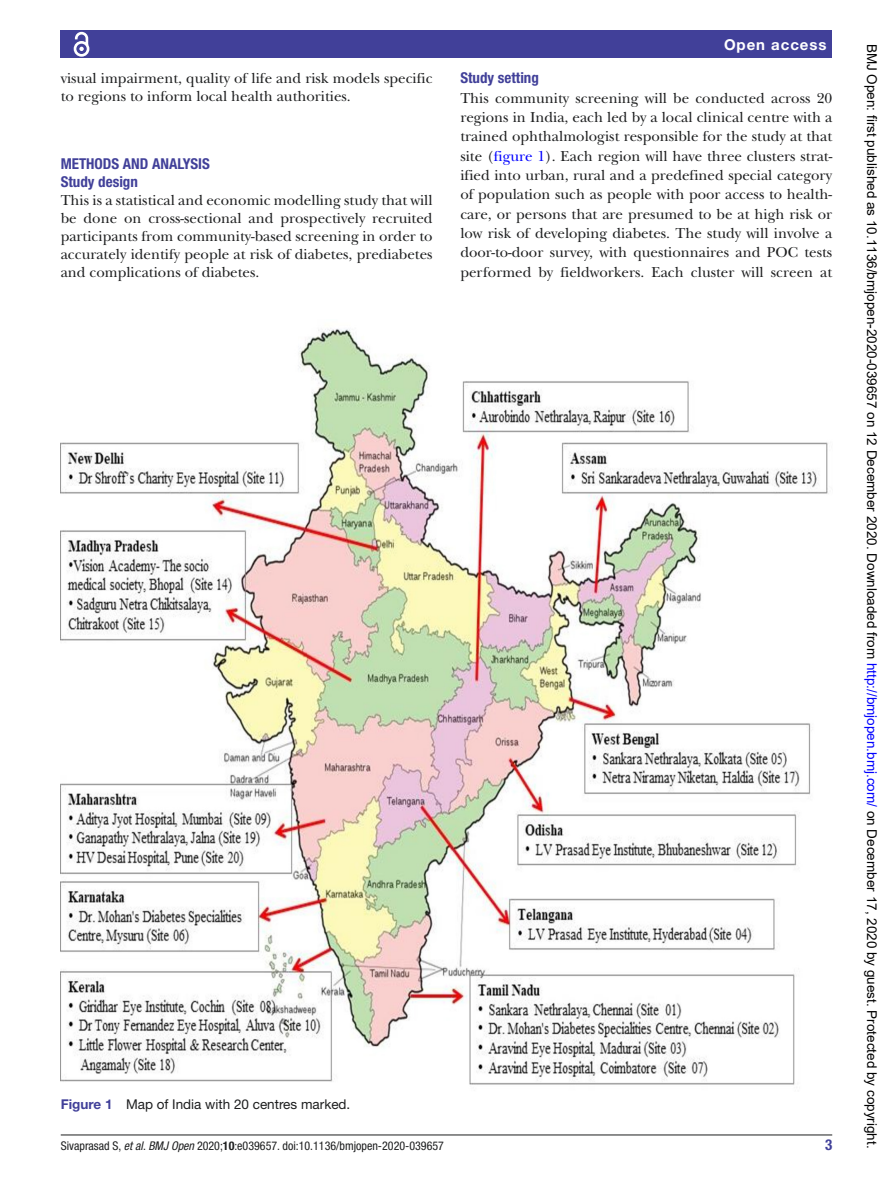
<style>
.page{position:relative;width:893px;height:1191px;background:#fff}
.page>*{position:absolute;margin:0;border:0;box-sizing:border-box;transform-origin:0 0}
.t1{font:15px/19.4px "New Baskerville";color:#1d1e1f;text-align:justify}
.t2{font:700 condensed 15px/18px "Helvetica Neue LT Std";color:#414099}
.t3{font:700 15px "Helvetica Neue LT Std";letter-spacing:.065em;color:#fff}
.t4{font:13.5px "Arial";color:#000}
.t5{font:13.5px "Helvetica Neue LT Std";color:#1d1e1f}
.t6{font:12px "Helvetica Neue LT Std Cn 4";color:#1d1e1f}
.s1{color:#00f}
.s2{font-weight:700;color:#414099}
.s3{font-family:"Helvetica Neue LT Std";font-style:italic;font-stretch:condensed}
.s4{font-family:"Helvetica Neue LT Std Bd Cn 4"}
</style>
<div class="page">
<hr style="left:61px;top:1134px;width:771px;height:1px;background:#1d1e1f">
<div style="left:61px;top:31px;width:771px;height:27px;background:#414099"></div>
<svg style="left:73px;top:31px;width:17px;height:26px"></svg>
<img style="left:61px;top:329px;width:767px;height:756px">
<p class="t1" style="left:61px;top:69px;width:373px;line-height:18px">visual impairment, quality of life and risk models specific to regions to inform local health authorities.</p>
<p class="t2" style="left:61px;top:154px;width:151px">METHODS AND ANALYSIS<br>Study design</p>
<p class="t1" style="left:61px;top:191px;width:373px;line-height:18px">This is a statistical and economic modelling study that will be done on cross-sectional and prospectively recruited participants from community-based screening in order to accurately identify people at risk of diabetes, prediabetes and complications of diabetes.</p>
<p class="t3" style="left:724px;top:35px;width:104px">Open access</p>
<p class="t2" style="left:460px;top:69px;width:80px">Study setting</p>
<p class="t1" style="left:460px;top:88px;width:373px">This community screening will be conducted across 20 regions in India, each led by a local clinical centre with a trained ophthalmologist responsible for the study at that site (<span class="s1">figure 1</span>). Each region will have three clusters strat&shy;ified into urban, rural and a predefined special category of population such as people with poor access to health&shy;care, or persons that are presumed to be at high risk or low risk of developing diabetes. The study will involve a door-to-door survey, with questionnaires and POC tests performed by fieldworkers. Each cluster will screen at</p>
<p class="t5" style="left:61px;top:1096px;width:291px"><span class="s2">Figure 1</span> Map of India with 20 centres marked.</p>
<p class="t6" style="left:61px;top:1138px;width:385px">Sivaprasad S, <span class="s3">et al</span>. <span class="s3">BMJ Open</span> 2020;<span class="s4">10</span>:e039657. doi:10.1136/bmjopen-2020-039657</p>
<p class="t2" style="left:825px;top:1135px;width:9px">3</p>
<p class="t4" style="left:881px;top:44px;width:1106px;rotate:90deg">BMJ Open: first published as 10.1136/bmjopen-2020-039657 on 12 December 2020. Downloaded from <span class="s1">http://bmjopen.bmj.com/</span> on December 17, 2020 by guest. Protected by copyright.</p>
</div>
